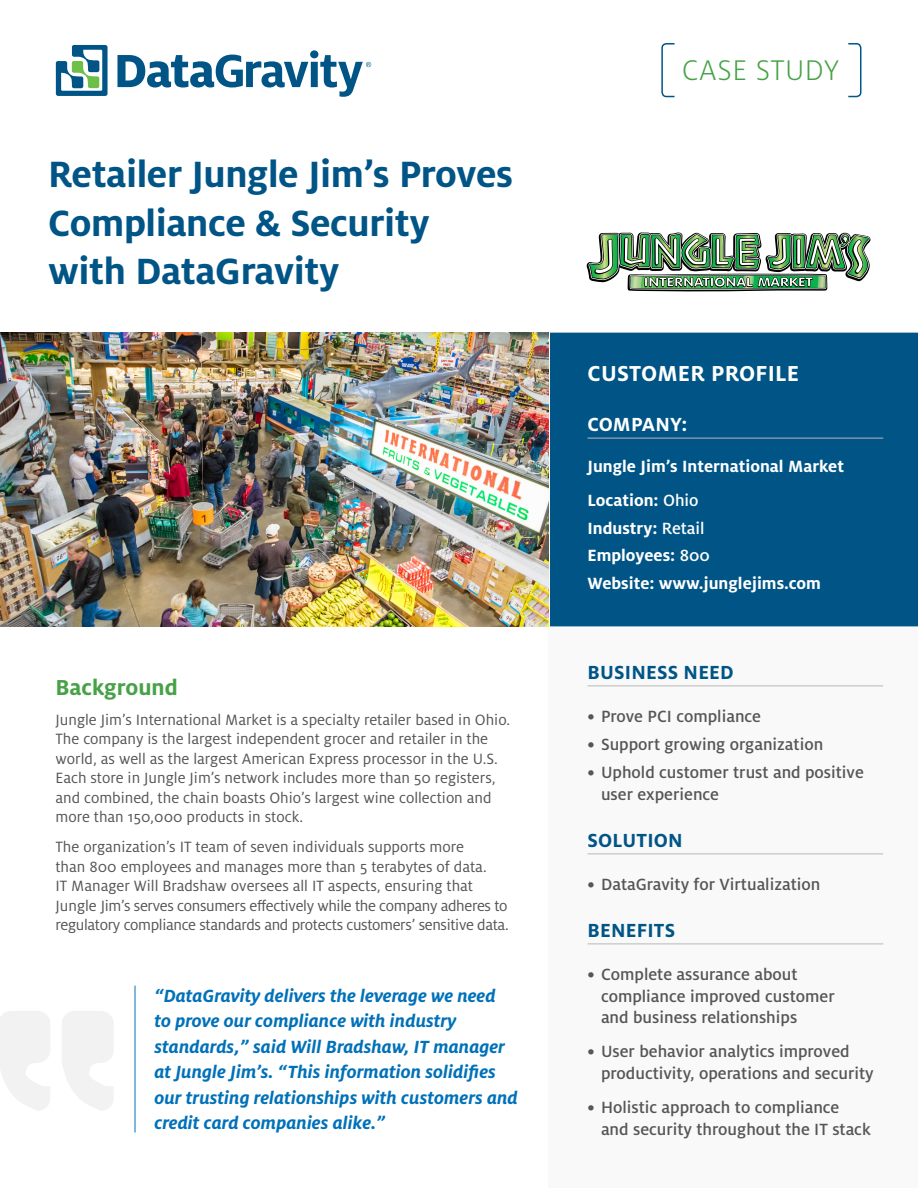
<style>
.page{position:relative;width:918px;height:1188px;background:#fff}
.page>*{position:absolute;margin:0;border:0;box-sizing:border-box;transform-origin:0 0}
.t1{font:700 40.5px/48.6px "Milo OT";letter-spacing:-.01em;color:#005586}
.t2{font:300 31.5px "Milo OT";letter-spacing:.02em;color:#47a247}
.t3{font:700 24px "Milo OT";letter-spacing:.01em;color:#fff}
.t4{font:700 24px "Milo OT";color:#47a247}
.t5{font:700 21px "Milo OT";letter-spacing:.01em;color:#005586}
.t6{font:700 21px "Milo OT";letter-spacing:.005em;color:#fff}
.t7{font:italic 700 19.5px/25.5px "Milo OT";color:#0071b9}
.t8{font:500 18px/21.6px "Milo OT";color:#565656}
.t9{font:700 18px/27.6px "Milo OT";color:#fff}
.t10{font:16.5px/19.5px "Milo OT";color:#565656}
.s1{font-weight:500}
</style>
<div class="page">
<svg style="left:0;top:1011px;width:50px;height:100px"></svg>
<svg style="left:62px;top:1011px;width:51px;height:100px"></svg>
<svg style="left:56px;top:45px;width:52px;height:51px"></svg>
<svg style="left:117px;top:50px;width:254px;height:47px"></svg>
<svg style="left:661px;top:43px;width:14px;height:55px"></svg>
<svg style="left:848px;top:43px;width:14px;height:55px"></svg>
<div style="left:549px;top:333px;width:369px;height:855px;background:#f9f9f9"></div>
<img style="left:0;top:333px;width:549px;height:293px">
<img style="left:586px;top:232px;width:285px;height:60px">
<div style="left:551px;top:333px;width:367px;height:293px;background:#005586"></div>
<hr style="left:588px;top:438px;width:295px;height:1px;background:#bab8b8">
<hr style="left:588px;top:686px;width:295px;height:1px;background:#bab8b8">
<hr style="left:588px;top:854px;width:295px;height:1px;background:#bab8b8">
<hr style="left:588px;top:944px;width:295px;height:1px;background:#bab8b8">
<hr style="left:135px;top:986px;width:1px;height:146px;background:#0071b9">
<h1 class="t1" style="left:48px;top:150px;width:466px">Retailer Jungle Jim’s Proves<br>Compliance &amp; Security with DataGravity</h1>
<h3 class="t4" style="left:56px;top:674px;width:124px">Background</h3>
<p class="t10" style="left:56px;top:710px;width:456px">Jungle Jim’s International Market is a specialty retailer based in Ohio.<br>The company is the largest independent grocer and retailer in the world, as well as the largest American Express processor in the U.S.<br>Each store in Jungle Jim’s network includes more than 50 registers, and combined, the chain boasts Ohio’s largest wine collection and more than 150,000 products in stock.</p>
<p class="t10" style="left:56px;top:838px;width:455px">The organization’s IT team of seven individuals supports more<br>than 800 employees and manages more than 5 terabytes of data.<br>IT Manager Will Bradshaw oversees all IT aspects, ensuring that Jungle Jim’s serves consumers effectively while the company adheres to regulatory compliance standards and protects customers’ sensitive data.</p>
<p class="t7" style="left:154px;top:983px;width:365px">“DataGravity delivers the leverage we need<br>to prove our compliance with industry standards,” said Will Bradshaw, IT manager at Jungle Jim’s. “This information solidifies our trusting relationships with customers and credit card companies alike.”</p>
<h2 class="t2" style="left:682px;top:53px;width:159px">CASE STUDY</h2>
<h3 class="t3" style="left:588px;top:359px;width:213px">CUSTOMER PROFILE</h3>
<p class="t6" style="left:588px;top:413px;width:101px">COMPANY:</p>
<p class="t9" style="left:588px;top:449px;width:258px;line-height:34.2px">Jungle Jim’s International Market<br>Location: <span class="s1">Ohio</span></p>
<p class="t9" style="left:588px;top:514px;width:235px">Industry: <span class="s1">Retail<br></span>Employees: <span class="s1">800<br></span>Website: www.junglejims.com</p>
<p class="t5" style="left:588px;top:660px;width:148px">BUSINESS NEED</p>
<p class="t8" style="left:588px;top:706px;width:175px">• Prove PCI compliance</p>
<p class="t8" style="left:588px;top:734px;width:237px">• Support growing organization</p>
<p class="t8" style="left:601px;top:762px;width:264px;text-indent:-14px">• Uphold customer trust and positive user experience</p>
<p class="t5" style="left:588px;top:828px;width:97px">SOLUTION</p>
<p class="t8" style="left:588px;top:874px;width:234px">• DataGravity for Virtualization</p>
<p class="t5" style="left:588px;top:918px;width:89px">BENEFITS</p>
<p class="t8" style="left:601px;top:964px;width:235px;text-indent:-14px">• Complete assurance about compliance improved customer and business relationships</p>
<p class="t8" style="left:601px;top:1041px;width:274px;text-indent:-14px">• User behavior analytics improved productivity, operations and security</p>
<p class="t8" style="left:601px;top:1097px;width:271px;text-indent:-14px">• Holistic approach to compliance and security throughout the IT stack</p>
</div>
